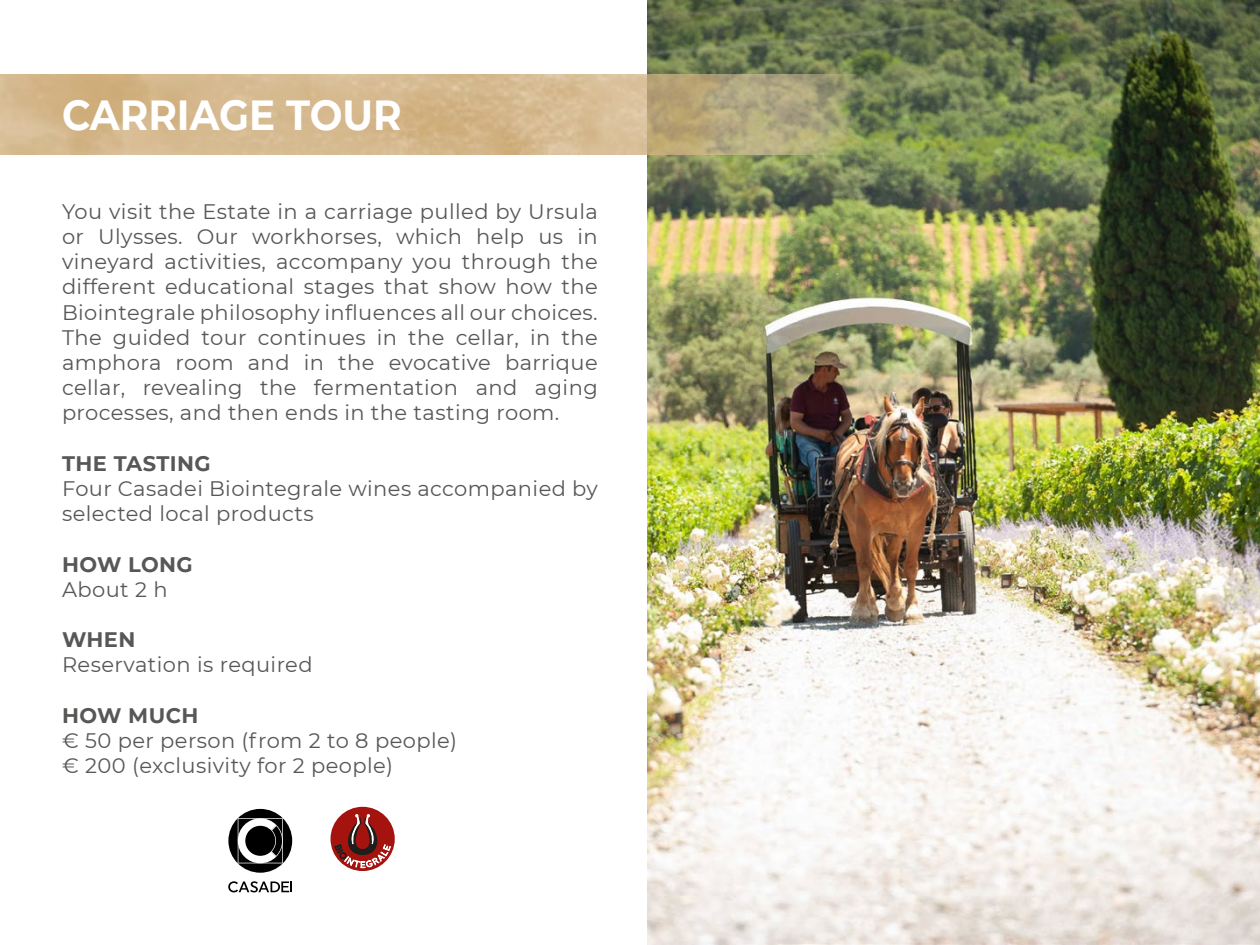
<style>
.page{position:relative;width:1260px;height:945px;background:#fff}
.page>*{position:absolute;margin:0;border:0;box-sizing:border-box;transform-origin:0 0}
.t1{font:700 42px "Montserrat";color:#fff;scale:.93 1}
.t2{font:21px/25.2px "Montserrat";letter-spacing:.02em;color:#575756}
.t3{font:700 21px "Montserrat";letter-spacing:.02em;color:#575756}
</style>
<div class="page">
<img style="left:648px;top:0;width:612px;height:945px">
<img style="left:0;top:74px;width:861px;height:81px">
<div style="left:331px;top:807px;width:64px;height:64px;background:#a4130e;border-radius:50%"></div>
<svg style="left:334px;top:814px;width:57px;height:57px"></svg>
<svg style="left:228px;top:809px;width:64px;height:64px"></svg>
<svg style="left:238px;top:818px;width:45px;height:45px"></svg>
<svg style="left:228px;top:881px;width:64px;height:11px"></svg>
<h1 class="t1" style="left:62px;top:85px;width:367px">CARRIAGE TOUR</h1>
<p class="t2" style="left:62px;top:198px;width:537px;text-align:justify">You visit the Estate in a carriage pulled by Ursula or Ulysses. Our workhorses, which help us in vineyard activities, accompany you through the different educational stages that show how the Biointegrale philosophy influences all our choices.<br>The guided tour continues in the cellar, in the amphora room and in the evocative barrique cellar, revealing the fermentation and aging processes, and then ends in the tasting room.</p>
<p class="t3" style="left:62px;top:448px;width:150px">THE TASTING</p>
<p class="t2" style="left:62px;top:475px;width:537px">Four Casadei Biointegrale wines accompanied by selected local products</p>
<p class="t3" style="left:62px;top:549px;width:132px">HOW LONG</p>
<p class="t2" style="left:62px;top:576px;width:107px">About 2 h</p>
<p class="t3" style="left:62px;top:625px;width:75px">WHEN</p>
<p class="t2" style="left:62px;top:652px;width:252px">Reservation is required</p>
<p class="t3" style="left:62px;top:700px;width:138px">HOW MUCH</p>
<p class="t2" style="left:62px;top:727px;width:397px">€ 50 per person (from 2 to 8 people) € 200 (exclusivity for 2 people)</p>
</div>
